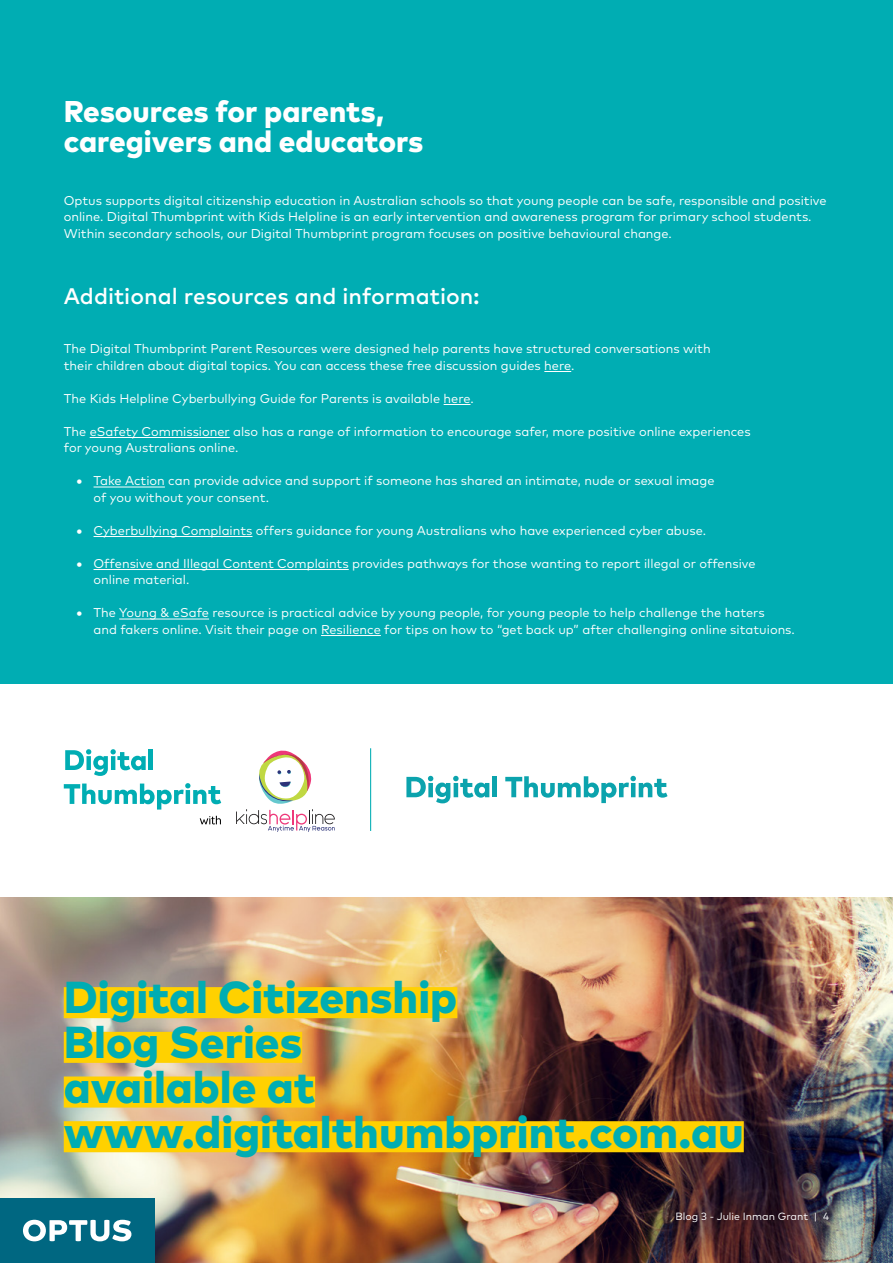
<style>
.page{position:relative;width:893px;height:1263px;background:#fff}
.page>*{position:absolute;margin:0;border:0;box-sizing:border-box;transform-origin:0 0}
.t1{font:800 44.7px/44.7px "Mark OT";color:#00adb3}
.t2{font:800 30px/30px "Mark OT";color:#fff}
.t3{font:500 22.5px "Mark OT";color:#fff}
.t4{font:12.75px/16.5px "Mark OT";color:#fff}
.t5{font:10.5px "Mark OT";color:#fff}
.s1{font-weight:800}
</style>
<div class="page">
<img style="left:0;top:898px;width:893px;height:365px">
<div style="left:0;top:0;width:893px;height:683px;background:#00adb3"></div>
<svg style="left:544px;top:371px;width:27px;height:1px"></svg>
<svg style="left:444px;top:404px;width:26px;height:1px"></svg>
<hr style="left:90px;top:437px;width:140px;height:1px;background:#fff">
<hr style="left:94px;top:487px;width:71px;height:1px;background:#fff">
<hr style="left:94px;top:536px;width:158px;height:1px;background:#fff">
<hr style="left:94px;top:569px;width:255px;height:1px;background:#fff">
<hr style="left:119px;top:619px;width:90px;height:1px;background:#fff">
<hr style="left:321px;top:635px;width:60px;height:1px;background:#fff">
<div style="left:0;top:1198px;width:154px;height:65px;background:#006781"></div>
<svg style="left:23px;top:1220px;width:108px;height:21px"></svg>
<svg style="left:65px;top:749px;width:81px;height:27px"></svg>
<hr style="left:149px;top:750px;width:4px;height:20px;background:#00adb3">
<svg style="left:64px;top:783px;width:157px;height:26px"></svg>
<svg style="left:200px;top:816px;width:21px;height:8px"></svg>
<svg style="left:236px;top:750px;width:99px;height:82px"></svg>
<svg style="left:406px;top:776px;width:83px;height:27px"></svg>
<hr style="left:493px;top:776px;width:4px;height:21px;background:#0ba3ad">
<svg style="left:505px;top:776px;width:162px;height:27px"></svg>
<div style="left:64px;top:987px;width:393px;height:31px;background:#ffd100"></div>
<div style="left:64px;top:1032px;width:238px;height:31px;background:#ffd100"></div>
<div style="left:64px;top:1076px;width:251px;height:31px;background:#ffd100"></div>
<div style="left:64px;top:1121px;width:680px;height:31px;background:#ffd100"></div>
<hr style="left:370px;top:748px;width:1px;height:83px;background:#00adb3">
<h2 class="t2" style="left:64px;top:96px;width:361px">Resources for parents, caregivers and educators</h2>
<p class="t4" style="left:64px;top:192px;width:764px">Optus supports digital citizenship education in Australian schools so that young people can be safe, responsible and positive online. Digital Thumbprint with Kids Helpline is an early intervention and awareness program for primary school students.<br>Within secondary schools, our Digital Thumbprint program focuses on positive behavioural change.</p>
<h3 class="t3" style="left:64px;top:281px;width:417px">Additional resources and information:</h3>
<p class="t4" style="left:64px;top:340px;width:648px">The Digital Thumbprint Parent Resources were designed help parents have structured conversations with their children about digital topics. You can access these free discussion guides here.</p>
<p class="t4" style="left:64px;top:390px;width:412px">The Kids Helpline Cyberbullying Guide for Parents is available here.</p>
<p class="t4" style="left:64px;top:423px;width:688px">The eSafety Commissioner also has a range of information to encourage safer, more positive online experiences for young Australians online.</p>
<p class="t4" style="left:94px;top:472px;width:622px;text-indent:-17px"><span class="s1">•</span> Take Action can provide advice and support if someone has shared an intimate, nude or sexual image of you without your consent.</p>
<p class="t4" style="left:77px;top:522px;width:631px"><span class="s1">•</span> Cyberbullying Complaints offers guidance for young Australians who have experienced cyber abuse.</p>
<p class="t4" style="left:94px;top:555px;width:664px;text-indent:-17px"><span class="s1">•</span> Offensive and Illegal Content Complaints provides pathways for those wanting to report illegal or offensive online material.</p>
<p class="t4" style="left:94px;top:604px;width:703px;text-indent:-17px"><span class="s1">•</span> The Young &amp; eSafe resource is practical advice by young people, for young people to help challenge the haters<br>and fakers online. Visit their page on Resilience for tips on how to “get back up” after challenging online sitatuions.</p>
<h1 class="t1" style="left:64px;top:974px;width:681px">Digital Citizenship<br>Blog Series<br>available at www.digitalthumbprint.com.au</h1>
<p class="t5" style="left:676px;top:1210px;width:155px">Blog 3 - Julie Inman Grant | 4</p>
</div>
